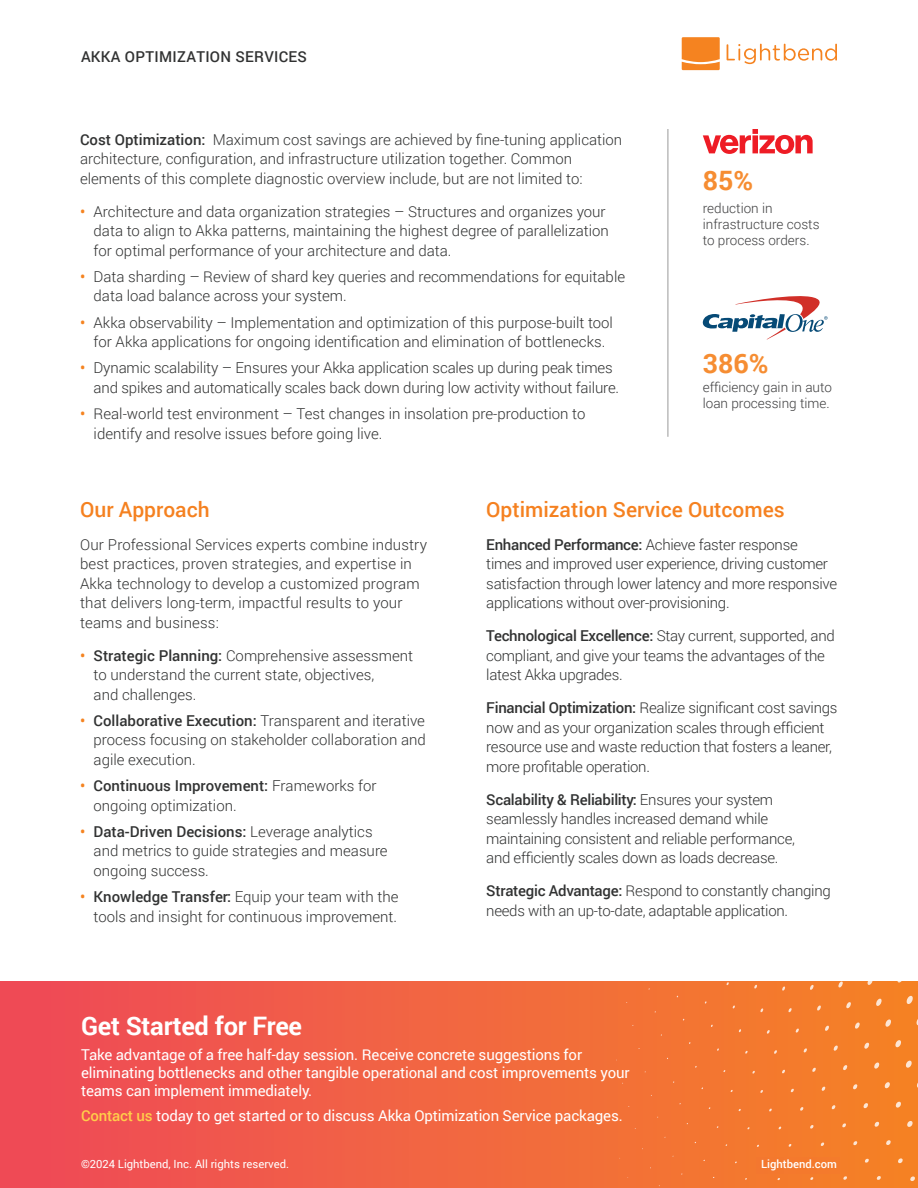
<style>
.page{position:relative;width:918px;height:1188px;background:#fff}
.page>*{position:absolute;margin:0;border:0;box-sizing:border-box;transform-origin:0 0}
.t1{font:700 26.7px "Roboto";color:#f68d32}
.duration{font:700 25.5px "Roboto";letter-spacing:-.01em;color:#fff}
.heading{font:500 21px "Roboto";color:#f58120}
.body{font:300 15px/19.5px "Roboto";color:#313232}
.body-2{font:300 15px/19.5px "Roboto";letter-spacing:-.02em;color:#313232}
.duration-2{font:15px/18px "Roboto";letter-spacing:-.01em;color:#fff}
.body_head{font:500 15px "Roboto";letter-spacing:.02em;color:#313232}
.t2{font:300 13.5px/16.2px "Roboto";color:#3e3e3f}
.body-3{font:11.25px "Roboto";color:#fff}
.body-4{font:500 11.25px "Roboto";color:#fff}
.s1{font-weight:500}
.s2{font-weight:500;color:#f58320}
.s3{font-weight:500;color:#ffce4a}
</style>
<div class="page">
<svg style="left:0;top:982px;width:613px;height:206px;background:#f05c48"></svg>
<svg style="left:613px;top:982px;width:305px;height:206px;background:#f37a2f"></svg>
<div style="left:756px;top:1157px;width:83px;height:16px;background:#f4792c"></div>
<svg style="left:682px;top:37px;width:38px;height:33px"></svg>
<svg style="left:727px;top:44px;width:110px;height:20px"></svg>
<svg style="left:703px;top:129px;width:110px;height:25px"></svg>
<svg style="left:702px;top:296px;width:126px;height:44px"></svg>
<hr style="left:668px;top:129px;width:1px;height:308px;background:#999">
<p class="body_head" style="left:81px;top:46px;width:228px">AKKA OPTIMIZATION SERVICES</p>
<p class="body" style="left:80px;top:129px;width:544px"><span class="s1">Cost Optimization:</span> Maximum cost savings are achieved by fine-tuning application architecture, configuration, and infrastructure utilization together. Common elements of this complete diagnostic overview include, but are not limited to:</p>
<p class="body" style="left:94px;top:201px;width:517px;text-indent:-14px"><span class="s2">•</span> Architecture and data organization strategies – Structures and organizes your data to align to Akka patterns, maintaining the highest degree of parallelization for optimal performance of your architecture and data.</p>
<p class="body" style="left:94px;top:266px;width:533px;text-indent:-14px"><span class="s2">•</span> Data sharding – Review of shard key queries and recommendations for equitable data load balance across your system.</p>
<p class="body" style="left:80px;top:312px;width:534px;text-align:center"><span class="s2">•</span> Akka observability – Implementation and optimization of this purpose-built tool for Akka applications for ongoing identification and elimination of bottlenecks.</p>
<p class="body" style="left:94px;top:358px;width:527px;text-indent:-14px"><span class="s2">•</span> Dynamic scalability – Ensures your Akka application scales up during peak times and spikes and automatically scales back down during low activity without failure.</p>
<p class="body" style="left:94px;top:404px;width:493px;text-indent:-14px"><span class="s2">•</span> Real-world test environment – Test changes in insolation pre-production to identify and resolve issues before going live.</p>
<p class="t1" style="left:703px;top:162px;width:52px">85%</p>
<p class="t2" style="left:703px;top:200px;width:118px">reduction in infrastructure costs to process orders.</p>
<p class="t1" style="left:703px;top:344px;width:67px">386%</p>
<p class="t2" style="left:703px;top:379px;width:131px">efficiency gain in auto loan processing time.</p>
<p class="heading" style="left:80px;top:494px;width:131px">Our Approach</p>
<p class="body" style="left:80px;top:534px;width:348px">Our Professional Services experts combine industry best practices, proven strategies, and expertise in Akka technology to develop a customized program that delivers long-term, impactful results to your teams and business:</p>
<p class="body" style="left:94px;top:645px;width:321px;text-indent:-14px"><span class="s2">•</span> <span class="s1">Strategic Planning:</span> Comprehensive assessment to understand the current state, objectives,<br>and challenges.</p>
<p class="body" style="left:94px;top:710px;width:334px;text-align:justify;text-indent:-14px"><span class="s2">•</span> <span class="s1">Collaborative Execution:</span> Transparent and iterative process focusing on stakeholder collaboration and agile execution.</p>
<p class="body" style="left:94px;top:775px;width:284px;text-indent:-14px"><span class="s2">•</span> <span class="s1">Continuous Improvement:</span> Frameworks for ongoing optimization.</p>
<p class="body" style="left:94px;top:821px;width:296px;text-indent:-14px"><span class="s2">•</span> <span class="s1">Data-Driven Decisions:</span> Leverage analytics and metrics to guide strategies and measure ongoing success.</p>
<p class="body" style="left:80px;top:886px;width:320px;text-align:right"><span class="s2">•</span> <span class="s1">Knowledge Transfer:</span> Equip your team with the tools and insight for continuous improvement.</p>
<p class="heading" style="left:486px;top:494px;width:300px">Optimization Service Outcomes</p>
<p class="body-2" style="left:486px;top:534px;width:352px"><span class="s1">Enhanced Performance:</span> Achieve faster response times and improved user experience, driving customer satisfaction through lower latency and more responsive applications without over-provisioning.</p>
<p class="body-2" style="left:486px;top:625px;width:350px"><span class="s1">Technological Excellence:</span> Stay current, supported, and compliant, and give your teams the advantages of the latest Akka upgrades.</p>
<p class="body-2" style="left:486px;top:697px;width:353px"><span class="s1">Financial Optimization:</span> Realize significant cost savings now and as your organization scales through efficient resource use and waste reduction that fosters a leaner, more profitable operation.</p>
<p class="body-2" style="left:486px;top:789px;width:310px"><span class="s1">Scalability &amp; Reliability:</span> Ensures your system seamlessly handles increased demand while maintaining consistent and reliable performance, and efficiently scales down as loads decrease.</p>
<p class="body-2" style="left:486px;top:880px;width:346px"><span class="s1">Strategic Advantage:</span> Respond to constantly changing needs with an up-to-date, adaptable application.</p>
<p class="duration" style="left:81px;top:1008px;width:223px">Get Started for Free</p>
<p class="duration-2" style="left:81px;top:1045px;width:550px">Take advantage of a free half-day session. Receive concrete suggestions for eliminating bottlenecks and other tangible operational and cost improvements your teams can implement immediately.</p>
<p class="duration-2" style="left:81px;top:1106px;width:543px"><span class="s3">Contact us</span> today to get started or to discuss Akka Optimization Service packages.</p>
<p class="body-3" style="left:81px;top:1157px;width:210px">©2024 Lightbend, Inc. All rights reserved.</p>
<p class="body-4" style="left:761px;top:1157px;width:77px">Lightbend.com</p>
</div>
